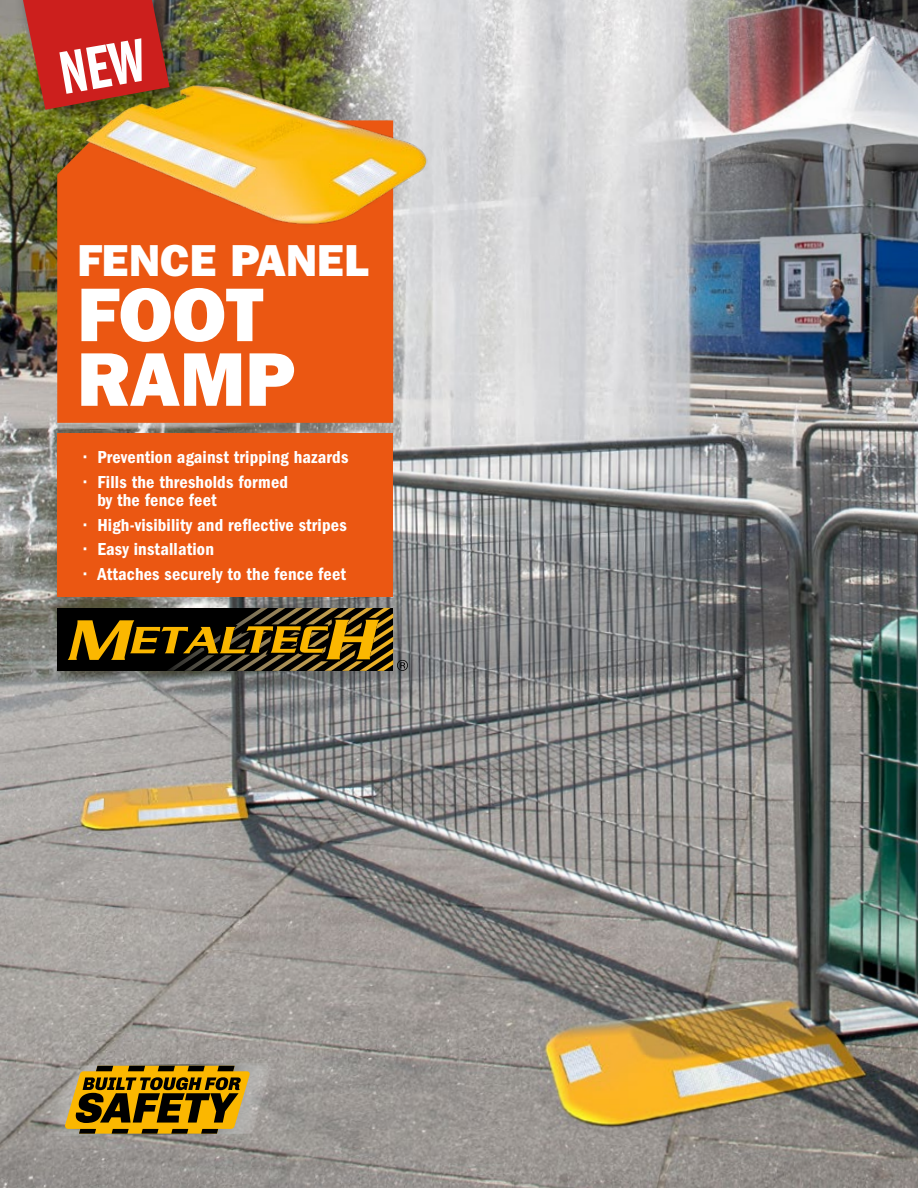
<style>
.page{position:relative;width:918px;height:1188px;background:#fff}
.page>*{position:absolute;margin:0;border:0;box-sizing:border-box;transform-origin:0 0}
.t1{font:76.5px/64.7px "ITC Franklin Gothic Std Hvy";color:#fff}
.t2{font:45px "ITC Franklin Gothic Std Hvy";color:#fff}
.t3{font:18px/18px "ITC Franklin Gothic Std Dm Cd";letter-spacing:.01em;color:#fff}
</style>
<div class="page">
<img style="left:0;top:0;width:918px;height:1188px">
<div style="left:57px;top:131px;width:336px;height:292px;background:#eb5712"></div>
<div style="left:57px;top:434px;width:336px;height:163px;background:#eb5712"></div>
<div style="left:57px;top:608px;width:336px;height:63px;background:#000"></div>
<svg style="left:68px;top:608px;width:340px;height:63px"></svg>
<svg style="left:42px;top:1063px;width:231px;height:73px;background:#967b33"></svg>
<div style="left:13px;top:0;width:177px;height:131px;background:#000;opacity:.5"></div>
<img style="left:77px;top:0;width:358px;height:334px">
<svg style="left:23px;top:0;width:147px;height:110px;background:#b52d20"></svg>
<h2 class="t2" style="left:77px;top:235px;width:293px">FENCE PANEL</h2>
<h1 class="t1" style="left:77px;top:283px;width:220px">FOOT<br>RAMP</h1>
<p class="t3" style="left:84px;top:448px;width:266px">• Prevention against tripping hazards</p>
<p class="t3" style="left:97px;top:473px;width:192px;text-indent:-14px">• Fills the thresholds formed by the fence feet</p>
<p class="t3" style="left:84px;top:516px;width:264px">• High-visibility and reflective stripes</p>
<p class="t3" style="left:84px;top:540px;width:132px">• Easy installation</p>
<p class="t3" style="left:84px;top:565px;width:264px">• Attaches securely to the fence feet</p>
</div>
